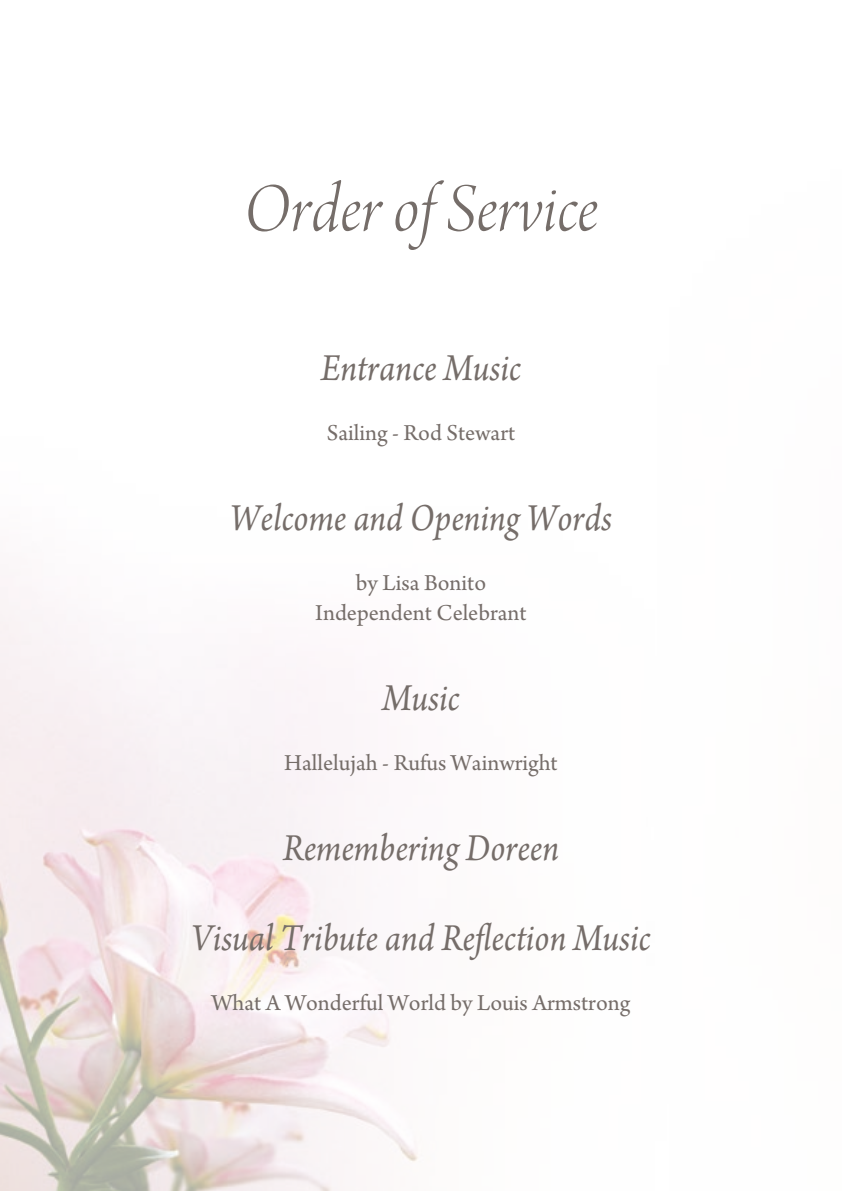
<style>
.page{position:relative;width:842px;height:1191px;background:#fff}
.page>*{position:absolute;margin:0;border:0;box-sizing:border-box;transform-origin:0 0}
.t1{font:72px "Arno Pro Light Italic Display";color:#756d69}
.t2{font:italic 40px "Arno Pro";color:#756d69;scale:.9 1}
.t3{font:24px/30px "Arno Pro";color:#756d69;text-align:center}
</style>
<div class="page">
<img style="left:0;top:587px;width:418px;height:604px">
<h1 class="t1" style="left:244px;top:169px;width:356px">Order of Service</h1>
<h2 class="t2" style="left:321px;top:345px;width:224px">Entrance Music</h2>
<p class="t3" style="left:327px;top:419px;width:190px">Sailing - Rod Stewart</p>
<h2 class="t2" style="left:230px;top:495px;width:426px">Welcome and Opening Words</h2>
<p class="t3" style="left:315px;top:569px;width:213px">by Lisa Bonito<br>Independent Celebrant</p>
<h2 class="t2" style="left:382px;top:675px;width:87px">Music</h2>
<p class="t3" style="left:284px;top:749px;width:275px">Hallelujah - Rufus Wainwright</p>
<h2 class="t2" style="left:283px;top:825px;width:308px">Remembering Doreen</h2>
<h2 class="t2" style="left:191px;top:915px;width:512px">Visual Tribute and Reflection Music</h2>
<p class="t3" style="left:212px;top:989px;width:420px">What A Wonderful World by Louis Armstrong</p>
</div>
